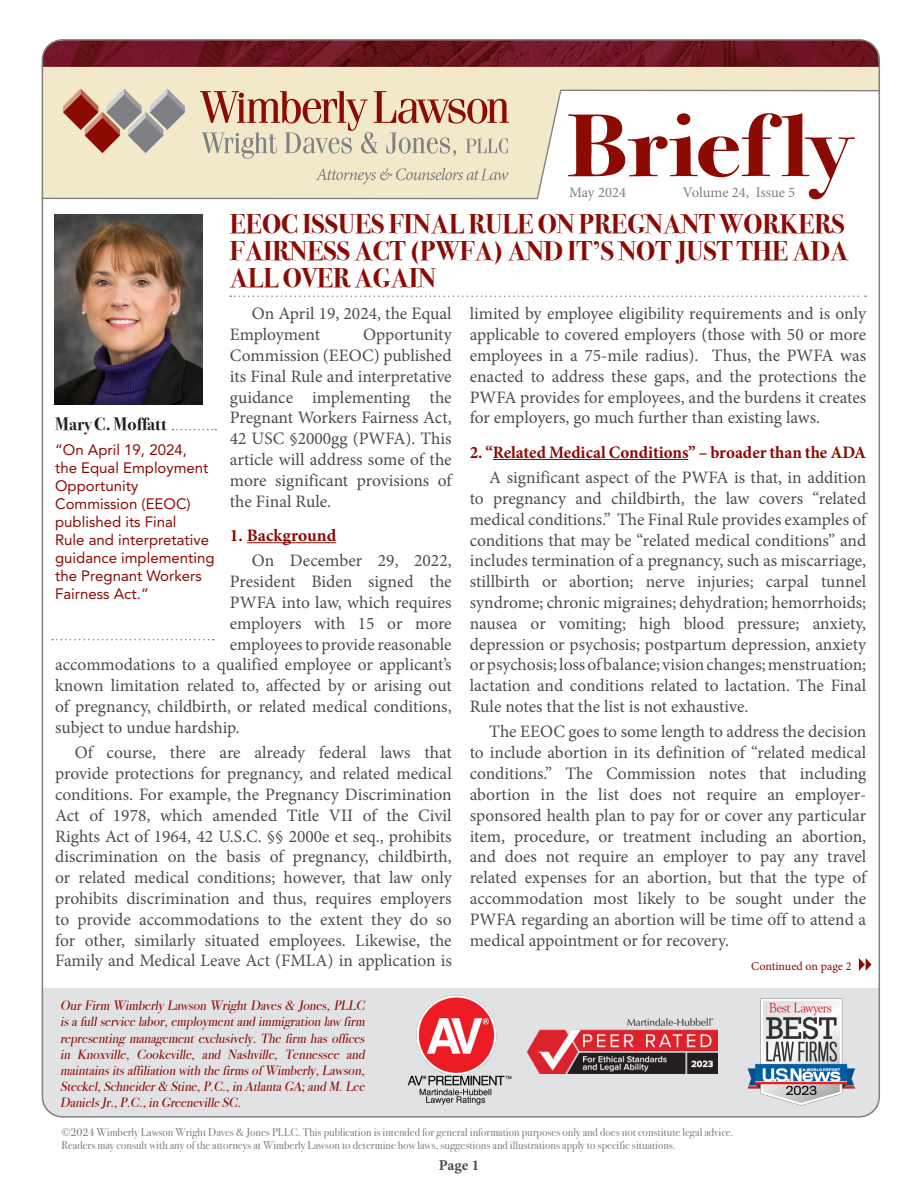
<style>
.page{position:relative;width:918px;height:1188px;background:#fff}
.page>*{position:absolute;margin:0;border:0;box-sizing:border-box;transform-origin:0 0}
.t1{font:700 89.25px "Bodoni Svty Two ITCTT";color:#8b0a02;scale:1.14 1}
.t2{font:700 27px/27px "Bodoni Svty Two ITCTT";color:#8b0a02}
.t3{font:700 18px "Bodoni Svty Two ITCTT";color:#231f20}
.t4{font:17.4px/20.9px "Minion Pro";color:#4b4c4d;text-align:justify}
.t5{font:700 17.4px "Minion Pro";color:#8b0a02}
.t6{font:15px/18px "Avenir LT Std";color:#8b0a02}
.t7{font:700 15px "Minion Pro";color:#4b4c4d}
.t8{font:14.55px "Minion Pro";letter-spacing:-.005em;color:#7e8083}
.t9{font:italic 13.5px/16.2px "Bodoni Svty Two ITCTT";color:#8b0a02;text-align:justify}
.t10{font:12px "Minion Pro";color:#8b0a02}
.t11{font:11.25px/13.5px "Bodoni Svty Two ITCTT";color:#7e8083}
</style>
<div class="page">
<div style="left:41px;top:988px;width:838px;height:128px;background:#e1e2e4"></div>
<img style="left:400px;top:989px;width:118px;height:126px">
<img style="left:745px;top:996px;width:113px;height:112px">
<div style="left:45px;top:67px;width:832px;height:22px;background:#f2e8ca"></div>
<svg style="left:41px;top:89px;width:836px;height:111px"></svg>
<img style="left:528px;top:1018px;width:189px;height:56px">
<svg style="left:859px;top:958px;width:13px;height:13px"></svg>
<hr style="left:247px;top:542px;width:89px;height:1px;background:#8b0a02">
<hr style="left:493px;top:459px;width:195px;height:1px;background:#8b0a02">
<svg style="left:230px;top:296px;width:636px;height:1px"></svg>
<img style="left:54px;top:214px;width:149px;height:191px">
<svg style="left:172px;top:429px;width:44px;height:1px"></svg>
<svg style="left:52px;top:639px;width:162px;height:1px"></svg>
<img style="left:42px;top:40px;width:837px;height:27px">
<h1 class="t1" style="left:567px;top:72px;width:249px">Briefly</h1>
<p class="t8" style="left:569px;top:183px;width:58px">May 2024</p>
<p class="t8" style="left:683px;top:183px;width:114px">Volume 24, Issue 5</p>
<h2 class="t2" style="left:230px;top:208px;width:620px">EEOC ISSUES FINAL RULE ON PREGNANT WORKERS<br>FAIRNESS ACT (PWFA) AND IT’S NOT JUST THE ADA<br>ALL OVER AGAIN</h2>
<p class="t4" style="left:230px;top:303px;width:223px;text-indent:22px">On April 19, 2024, the Equal<br>Employment</p>
<p class="t4" style="left:230px;top:324px;width:223px;text-indent:133px">Opportunity Commission (EEOC) published its Final Rule and interpretative guidance implementing the Pregnant Workers Fairness Act, 42 USC §2000gg (PWFA). This article will address some of the more significant provisions of the Final Rule.</p>
<p class="t5" style="left:230px;top:523px;width:108px">1. Background</p>
<p class="t4" style="left:252px;top:551px;width:201px">On December 29, 2022,</p>
<p class="t4" style="left:230px;top:571px;width:223px">President Biden signed the</p>
<p class="t4" style="left:230px;top:592px;width:223px">PWFA into law, which requires</p>
<p class="t4" style="left:230px;top:613px;width:223px">employers with 15 or more</p>
<p class="t4" style="left:230px;top:634px;width:223px">employees to provide reasonable</p>
<p class="t4" style="left:55px;top:655px;width:398px">accommodations to a qualified employee or applicant’s</p>
<p class="t4" style="left:55px;top:675px;width:398px">known limitation related to, affected by or arising out</p>
<p class="t4" style="left:55px;top:696px;width:398px">of pregnancy, childbirth, or related medical conditions,</p>
<p class="t4" style="left:55px;top:717px;width:186px">subject to undue hardship.</p>
<p class="t4" style="left:55px;top:742px;width:398px;text-indent:20px">Of course, there are already federal laws that provide protections for pregnancy, and related medical conditions. For example, the Pregnancy Discrimination Act of 1978, which amended Title VII of the Civil Rights Act of 1964, 42 U.S.C. §§ 2000e et seq., prohibits discrimination on the basis of pregnancy, childbirth, or related medical conditions; however, that law only prohibits discrimination and thus, requires employers to provide accommodations to the extent they do so for other, similarly situated employees. Likewise, the Family and Medical Leave Act (FMLA) in application is</p>
<p class="t3" style="left:55px;top:409px;width:113px">Mary C. Moffatt</p>
<p class="t6" style="left:55px;top:440px;width:161px">“On April 19, 2024,<br>the Equal Employment<br>Opportunity<br>Commission (EEOC) published its Final<br>Rule and interpretative guidance implementing the Pregnant Workers<br>Fairness Act.”</p>
<p class="t9" style="left:60px;top:996px;width:309px">OurFirm Wimberly Lawson WrightDaves&amp; Jones,PLLC isafullservicelabor,emp loymentand immigration law firm representing management exclusively . The firm has offices in Knoxville, Cookeville, and Nashville, Tennessee and maintainsitsaffiliation with thefirmsof Wimberly ,Lawson, Steckel,Schneider&amp; Stine,P.C.,in AtlantaGA;and M.Lee DanielsJr.,P.C.,in GreenevilleSC.</p>
<p class="t4" style="left:470px;top:303px;width:398px">limited by employee eligibility requirements and is only applicable to covered employers (those with 50 or more employees in a 75-mile radius). Thus, the PWFA was enacted to address these gaps, and the protections the PWFA provides for employees, and the burdens it creates for employers, go much further than existing laws.</p>
<p class="t5" style="left:470px;top:440px;width:398px">2. “Related Medical Conditions” – broader than the ADA</p>
<p class="t4" style="left:470px;top:467px;width:398px;text-indent:20px">A significant aspect of the PWFA is that, in addition to pregnancy and childbirth, the law covers “related medical conditions.” The Final Rule provides examples of conditions that may be “related medical conditions” and includes termination of a pregnancy, such as miscarriage, stillbirth or abortion; nerve injuries; carpal tunnel syndrome; chronic migraines; dehydration; hemorrhoids; nausea or vomiting; high blood pressure; anxiety, depression or psychosis; postpartum depression, anxiety or psychosis; loss of balance; vision changes; menstruation; lactation and conditions related to lactation. The Final Rule notes that the list is not exhaustive.</p>
<p class="t4" style="left:470px;top:722px;width:398px;text-indent:20px">The EEOC goes to some length to address the decision to include abortion in its definition of “related medical conditions.” The Commission notes that including abortion in the list does not require an employer&shy;sponsored health plan to pay for or cover any particular item, procedure, or treatment including an abortion, and does not require an employer to pay any travel related expenses for an abortion, but that the type of accommodation most likely to be sought under the PWFA regarding an abortion will be time off to attend a medical appointment or for recovery.</p>
<p class="t10" style="left:751px;top:958px;width:102px">Continued on page 2</p>
<p class="t11" style="left:62px;top:1124px;width:674px">©2024 Wimberly Lawson Wright Daves &amp; Jones PLLC. This publication is intended for general information purposes only and does not constitute legal advice.<br>Readers may consult with any of the attorneys at Wimberly Lawson to determine how laws, suggestions and illustrations apply to specific situations.</p>
<p class="t7" style="left:439px;top:1155px;width:42px">Page 1</p>
</div>
